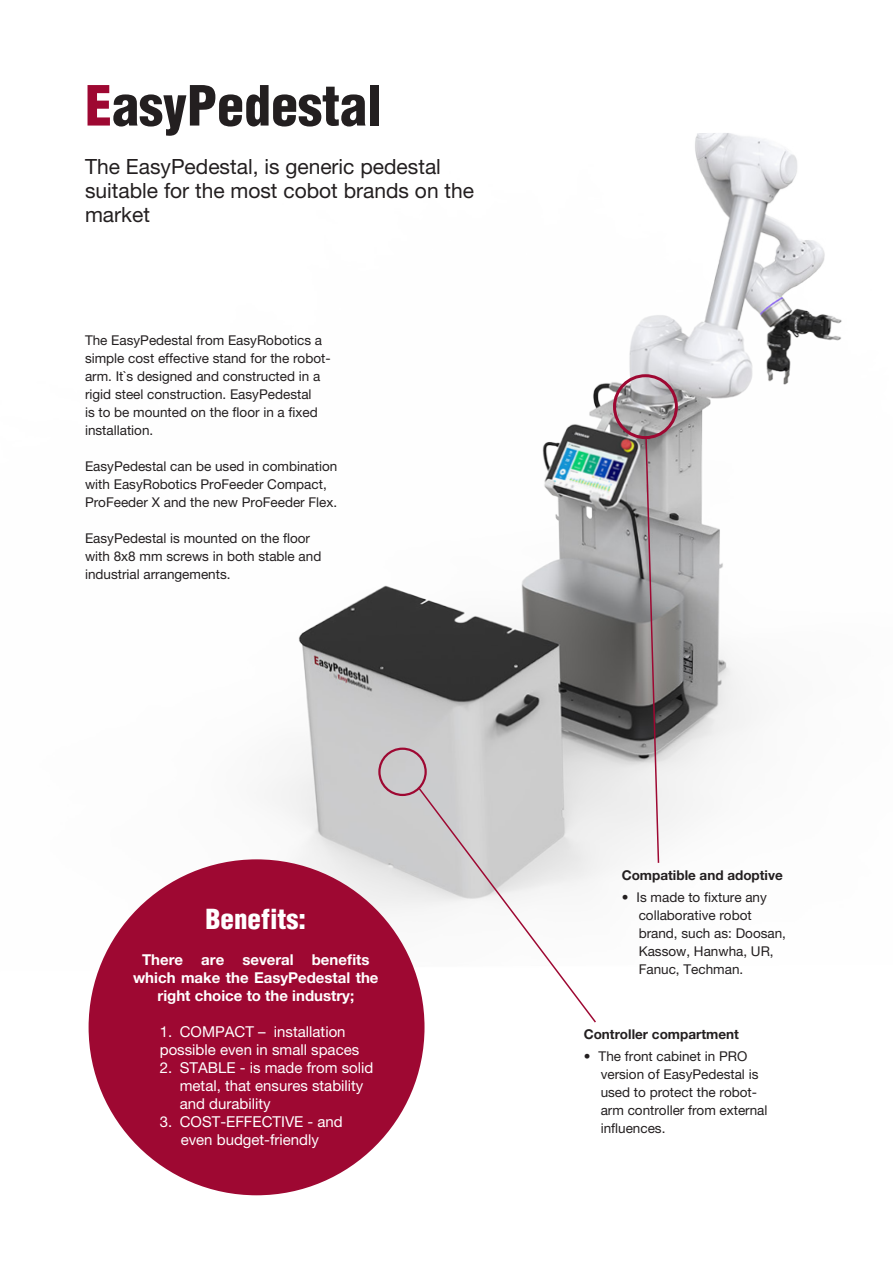
<style>
.page{position:relative;width:893px;height:1263px;background:#fff}
.page>*{position:absolute;margin:0;border:0;box-sizing:border-box;transform-origin:0 0}
.Rubrik{font:900 condensed 54px "Helvetica";color:#231f20}
.Brødtekst_m_indryk{font:900 condensed 27px "Helvetica";color:#fff}
.Underrubrik{font:21px/24px "Helvetica Neue LT 55 Rm";color:#231f20}
.Brødtekst_m_indryk-2{font:15px/18px "Helvetica Neue LT 55 Rm";color:#fff}
.Brødtekst_m_indryk-3{font:15px/18px "Helvetica Neue LT 75 Bd";color:#fff;text-align:center}
.Brødtekst{font:13.5px/18px "Helvetica Neue LT 55 Rm";color:#231f20}
.Brødtekst_m_indryk-4{font:13.5px "Helvetica Neue LT 75 Bd";color:#231f20}
.s1{color:#9e0832}
</style>
<div class="page">
<img style="left:88px;top:133px;width:754px;height:1063px">
<div style="left:89px;top:859px;width:335px;height:336px;background:#9e0832;border-radius:50%"></div>
<svg style="left:417px;top:786px;width:180px;height:238px"></svg>
<div style="left:613px;top:374px;width:65px;height:65px;border:3px solid #9e0832;border-radius:50%"></div>
<div style="left:378px;top:748px;width:49px;height:48px;border:2px solid #9e0832;border-radius:50%"></div>
<svg style="left:644px;top:436px;width:16px;height:428px"></svg>
<p class="Rubrik" style="left:85px;top:72px;width:298px"><span class="s1">E</span>asyPedestal</p>
<p class="Underrubrik" style="left:85px;top:154px;width:391px">The EasyPedestal, is generic pedestal suitable for the most cobot brands on the market</p>
<p class="Brødtekst" style="left:85px;top:330px;width:247px">The EasyPedestal from EasyRobotics a simple cost effective stand for the robot&shy;arm. It`s designed and constructed in a rigid steel construction. EasyPedestal<br>is to be mounted on the floor in a fixed installation.</p>
<p class="Brødtekst" style="left:85px;top:456px;width:254px">EasyPedestal can be used in combination with EasyRobotics ProFeeder Compact,<br>ProFeeder X and the new ProFeeder Flex.</p>
<p class="Brødtekst" style="left:85px;top:528px;width:238px">EasyPedestal is mounted on the floor with 8x8 mm screws in both stable and industrial arrangements.</p>
<p class="Brødtekst_m_indryk" style="left:206px;top:902px;width:102px">Benefits:</p>
<p class="Brødtekst_m_indryk-3" style="left:133px;top:951px;width:247px">There are several benefits which make the EasyPedestal the right choice to the industry;</p>
<p class="Brødtekst_m_indryk-2" style="left:160px;top:1022px;width:201px">1. COMPACT – installation possible even in small spaces</p>
<p class="Brødtekst_m_indryk-2" style="left:180px;top:1058px;width:195px;text-indent:-20px">2. STABLE - is made from solid metal, that ensures stability and durability</p>
<p class="Brødtekst_m_indryk-2" style="left:160px;top:1112px;width:185px">3. COST-EFFECTIVE - and</p>
<p class="Brødtekst_m_indryk-2" style="left:181px;top:1130px;width:140px">even budget-friendly</p>
<p class="Brødtekst_m_indryk-4" style="left:622px;top:867px;width:163px">Compatible and adoptive</p>
<p class="Brødtekst" style="left:639px;top:888px;width:149px;text-indent:-17px">• Is made to fixture any collaborative robot brand, such as: Doosan,<br>Kassow, Hanwha, UR,<br>Fanuc, Techman.</p>
<p class="Brødtekst_m_indryk-4" style="left:584px;top:1026px;width:157px">Controller compartment</p>
<p class="Brødtekst" style="left:601px;top:1047px;width:168px;text-indent:-17px">• The front cabinet in PRO version of EasyPedestal is used to protect the robot&shy;arm controller from external influences.</p>
</div>
